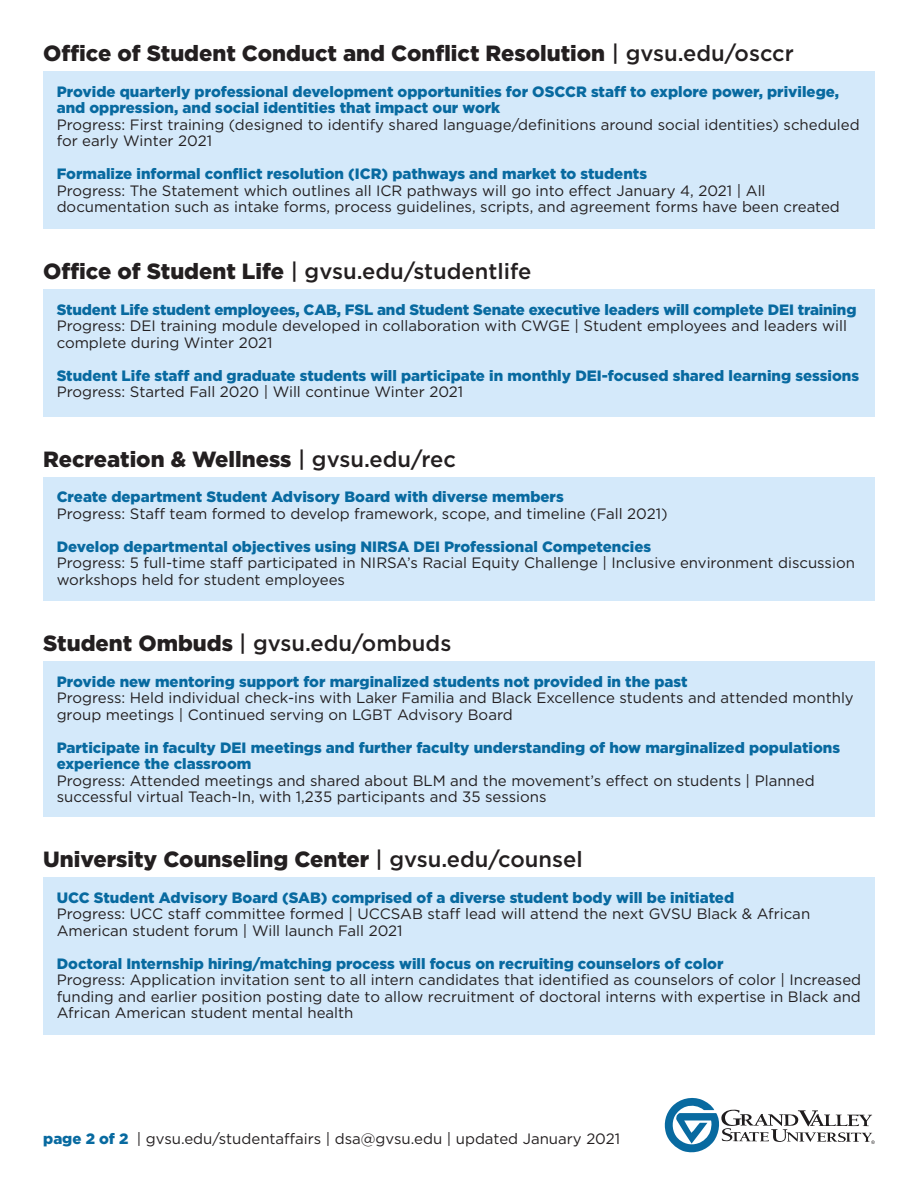
<style>
.page{position:relative;width:918px;height:1188px;background:#fff}
.page>*{position:absolute;margin:0;border:0;box-sizing:border-box;transform-origin:0 0}
.department_title{font:900 22.05px "Gotham";color:#231f20}
.department_title-2{font:500 22.05px "Gotham";color:#231f20}
.body{font:15px/16.5px "Gotham";color:#231f20}
.goal_title{font:900 15px/16.5px "Gotham";color:#086aa0}
.goal_title-2{font:15px "Gotham";color:#231f20}
.s1{font-weight:500}
.s2{font-weight:900}
.s3{font-weight:900;color:#086aa0}
</style>
<div class="page">
<div style="left:43px;top:661px;width:832px;height:156px;background:#d4e9fa"></div>
<div style="left:43px;top:71px;width:832px;height:158px;background:#d4e9fa"></div>
<div style="left:43px;top:289px;width:832px;height:128px;background:#d4e9fa"></div>
<div style="left:43px;top:477px;width:832px;height:124px;background:#d4e9fa"></div>
<div style="left:43px;top:877px;width:832px;height:158px;background:#d4e9fa"></div>
<svg style="left:664px;top:1098px;width:211px;height:55px"></svg>
<p class="department_title" style="left:43px;top:38px;width:752px">Office of Student Conduct and Conflict Resolution <span class="s1">| gvsu.edu/osccr</span></p>
<p class="goal_title" style="left:57px;top:83px;width:784px">Provide quarterly professional development opportunities for OSCCR staff to explore power, privilege, and oppression, and social identities that impact our work</p>
<p class="body" style="left:57px;top:116px;width:805px">Progress: First training (designed to identify shared language/definitions around social identities) scheduled for early Winter 2021</p>
<p class="goal_title" style="left:57px;top:166px;width:592px">Formalize informal conflict resolution (ICR) pathways and market to students</p>
<p class="body" style="left:57px;top:182px;width:785px">Progress: The Statement which outlines all ICR pathways will go into effect January 4, 2021 | All documentation such as intake forms, process guidelines, scripts, and agreement forms have been created</p>
<p class="department_title-2" style="left:43px;top:257px;width:490px"><span class="s2">Office of Student Life</span> | gvsu.edu/studentlife</p>
<p class="goal_title" style="left:57px;top:301px;width:801px">Student Life student employees, CAB, FSL and Student Senate executive leaders will complete DEI training</p>
<p class="body" style="left:57px;top:317px;width:792px">Progress: DEI training module developed in collaboration with CWGE | Student employees and leaders will complete during Winter 2021</p>
<p class="goal_title" style="left:57px;top:367px;width:804px">Student Life staff and graduate students will participate in monthly DEI-focused shared learning sessions</p>
<p class="body" style="left:57px;top:383px;width:408px">Progress: Started Fall 2020 | Will continue Winter 2021</p>
<p class="department_title" style="left:43px;top:444px;width:414px">Recreation &amp; Wellness <span class="s1">| gvsu.edu/rec</span></p>
<p class="goal_title" style="left:57px;top:489px;width:509px">Create department Student Advisory Board with diverse members</p>
<p class="body" style="left:57px;top:505px;width:613px">Progress: Staff team formed to develop framework, scope, and timeline (Fall 2021)</p>
<p class="goal_title" style="left:57px;top:538px;width:596px">Develop departmental objectives using NIRSA DEI Professional Competencies</p>
<p class="body" style="left:57px;top:555px;width:800px">Progress: 5 full-time staff participated in NIRSA’s Racial Equity Challenge | Inclusive environment discussion workshops held for student employees</p>
<p class="department_title-2" style="left:43px;top:629px;width:410px"><span class="s2">Student Ombuds</span> | gvsu.edu/ombuds</p>
<p class="goal_title" style="left:57px;top:673px;width:632px">Provide new mentoring support for marginalized students not provided in the past</p>
<p class="body" style="left:57px;top:689px;width:799px">Progress: Held individual check-ins with Laker Familia and Black Excellence students and attended monthly group meetings | Continued serving on LGBT Advisory Board</p>
<p class="goal_title" style="left:57px;top:739px;width:785px">Participate in faculty DEI meetings and further faculty understanding of how marginalized populations experience the classroom</p>
<p class="body" style="left:57px;top:772px;width:759px">Progress: Attended meetings and shared about BLM and the movement’s effect on students | Planned successful virtual Teach-In, with 1,235 participants and 35 sessions</p>
<p class="department_title" style="left:43px;top:844px;width:541px">University Counseling Center <span class="s1">| gvsu.edu/counsel</span></p>
<p class="goal_title" style="left:57px;top:889px;width:679px">UCC Student Advisory Board (SAB) comprised of a diverse student body will be initiated</p>
<p class="body" style="left:57px;top:905px;width:755px">Progress: UCC staff committee formed | UCCSAB staff lead will attend the next GVSU Black &amp; African<br>American student forum | Will launch Fall 2021</p>
<p class="goal_title" style="left:57px;top:955px;width:668px">Doctoral Internship hiring/matching process will focus on recruiting counselors of color</p>
<p class="body" style="left:57px;top:971px;width:806px;text-align:justify">Progress: Application invitation sent to all intern candidates that identified as counselors of color | Increased funding and earlier position posting date to allow recruitment of doctoral interns with expertise in Black and African American student mental health</p>
<p class="goal_title-2" style="left:43px;top:1129px;width:579px"><span class="s3">page 2 of 2</span> | gvsu.edu/studentaffairs | dsa@gvsu.edu | updated January 2021</p>
</div>
